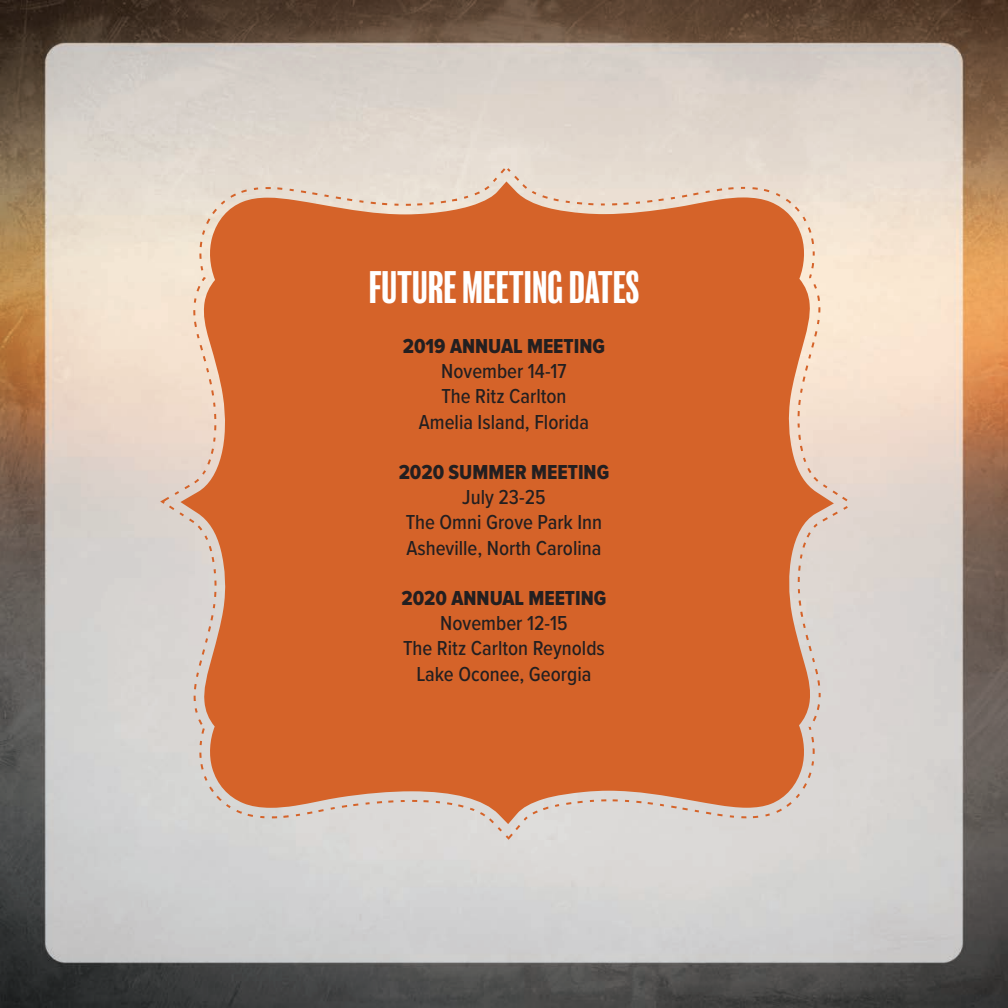
<style>
.page{position:relative;width:1008px;height:1008px;background:#fff}
.page>*{position:absolute;margin:0;border:0;box-sizing:border-box;transform-origin:0 0}
.t1{font:condensed 42px "Balboa";color:#fff}
.t2{font:500 21px "Proxima Nova Cond";color:#231f20}
.t3{font:21px "Proxima Nova Cond Extrabld";color:#231f20}
</style>
<div class="page">
<img style="left:0;top:0;width:1008px;height:1008px">
<svg style="left:160px;top:168px;width:688px;height:672px;fill:#d56329"></svg>
<p class="t1" style="left:369px;top:265px;width:272px">FUTURE MEETING DATES</p>
<p class="t3" style="left:403px;top:334px;width:204px">2019 ANNUAL MEETING</p>
<p class="t2" style="left:441px;top:356px;width:127px">November 14-17</p>
<p class="t2" style="left:441px;top:381px;width:127px">The Ritz Carlton</p>
<p class="t2" style="left:419px;top:406px;width:172px">Amelia Island, Florida</p>
<p class="t3" style="left:399px;top:460px;width:212px">2020 SUMMER MEETING</p>
<p class="t2" style="left:462px;top:482px;width:85px">July 23-25</p>
<p class="t2" style="left:406px;top:507px;width:198px">The Omni Grove Park Inn</p>
<p class="t2" style="left:406px;top:532px;width:197px">Asheville, North Carolina</p>
<p class="t3" style="left:401px;top:586px;width:207px">2020 ANNUAL MEETING</p>
<p class="t2" style="left:440px;top:608px;width:129px">November 12-15</p>
<p class="t2" style="left:403px;top:633px;width:203px">The Ritz Carlton Reynolds</p>
<p class="t2" style="left:417px;top:658px;width:176px">Lake Oconee, Georgia</p>
</div>
